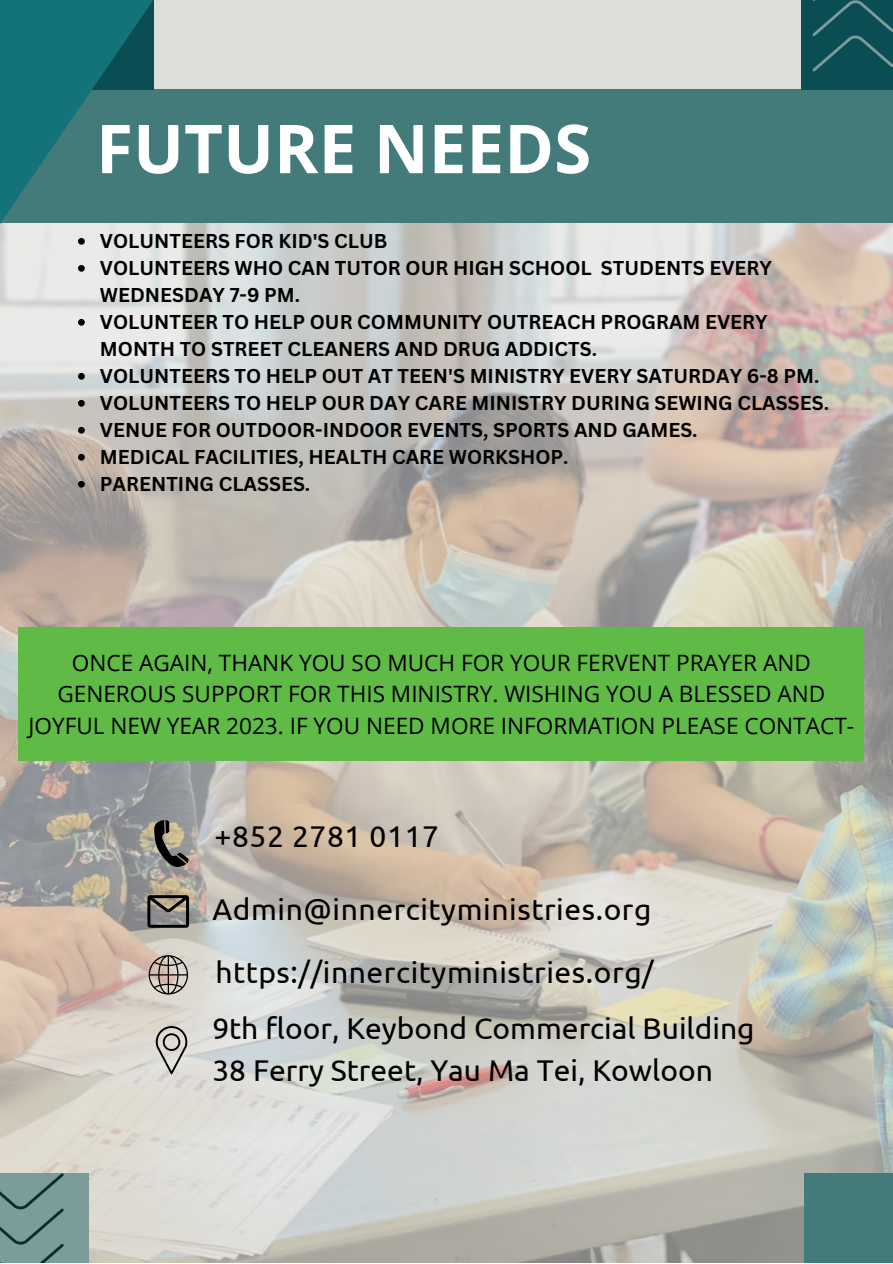
<style>
.page{position:relative;width:893px;height:1264px;background:#fff}
.page>*{position:absolute;margin:0;border:0;box-sizing:border-box;transform-origin:0 0}
.t1{font:700 67.5px "Open Sans";color:#fff}
.t2{font:30px/62.6px "Ubuntu";letter-spacing:.02em;color:#000}
.t3{font:30px/41.5px "Ubuntu";color:#000}
.t4{font:22.65px/31.5px "Open Sans";color:#000;text-align:center}
.t5{font:700 19.5px/27px "Canva Sans";color:#000}
</style>
<div class="page">
<div style="left:0;top:0;width:892px;height:1262px;background:#ddddda"></div>
<img style="left:0;top:223px;width:892px;height:1039px">
<div style="left:0;top:89px;width:892px;height:134px;background:#427b7a"></div>
<div style="left:18px;top:627px;width:845px;height:133px;background:#60bb46"></div>
<svg style="left:154px;top:819px;width:35px;height:49px;background:#736f66"></svg>
<svg style="left:147px;top:895px;width:42px;height:32px"></svg>
<svg style="left:149px;top:955px;width:39px;height:39px"></svg>
<svg style="left:156px;top:1026px;width:31px;height:48px"></svg>
<div style="left:801px;top:0;width:91px;height:90px;background:#0a4e53"></div>
<div style="left:0;top:1173px;width:89px;height:89px;background:#7c9c9a"></div>
<div style="left:804px;top:1173px;width:88px;height:89px;background:#427b7a"></div>
<svg style="left:0;top:1173px;width:64px;height:89px"></svg>
<svg style="left:812px;top:0;width:80px;height:71px"></svg>
<svg style="left:0;top:0;width:175px;height:337px"></svg>
<svg style="left:78px;top:238px;width:7px;height:7px"></svg>
<svg style="left:78px;top:265px;width:7px;height:7px"></svg>
<svg style="left:78px;top:319px;width:7px;height:7px"></svg>
<svg style="left:78px;top:373px;width:7px;height:6px"></svg>
<svg style="left:78px;top:400px;width:7px;height:6px"></svg>
<svg style="left:78px;top:427px;width:7px;height:6px"></svg>
<svg style="left:78px;top:454px;width:7px;height:6px"></svg>
<svg style="left:78px;top:481px;width:7px;height:6px"></svg>
<h1 class="t1" style="left:96px;top:101px;width:496px">FUTURE NEEDS</h1>
<p class="t5" style="left:100px;top:227px;width:730px">VOLUNTEERS FOR KID'S CLUB<br>VOLUNTEERS WHO CAN TUTOR OUR HIGH SCHOOL STUDENTS EVERY WEDNESDAY 7-9 PM.<br>VOLUNTEER TO HELP OUR COMMUNITY OUTREACH PROGRAM EVERY MONTH TO STREET CLEANERS AND DRUG ADDICTS.<br>VOLUNTEERS TO HELP OUT AT TEEN'S MINISTRY EVERY SATURDAY 6-8 PM.<br>VOLUNTEERS TO HELP OUR DAY CARE MINISTRY DURING SEWING CLASSES.<br>VENUE FOR OUTDOOR-INDOOR EVENTS, SPORTS AND GAMES.<br>MEDICAL FACILITIES, HEALTH CARE WORKSHOP.<br>PARENTING CLASSES.</p>
<p class="t4" style="left:29px;top:646px;width:826px">ONCE AGAIN, THANK YOU SO MUCH FOR YOUR FERVENT PRAYER AND<br>GENEROUS SUPPORT FOR THIS MINISTRY. WISHING YOU A BLESSED AND<br>JOYFUL NEW YEAR 2023. IF YOU NEED MORE INFORMATION PLEASE CONTACT-</p>
<h2 class="t2" style="left:214px;top:804px;width:226px">+852 2781 0117</h2>
<h2 class="t2" style="left:212px;top:877px;width:443px">Admin@innercityministries.org https://innercityministries.org/</h2>
<h2 class="t3" style="left:212px;top:1006px;width:543px">9th floor, Keybond Commercial Building<br>38 Ferry Street, Yau Ma Tei, Kowloon</h2>
</div>
